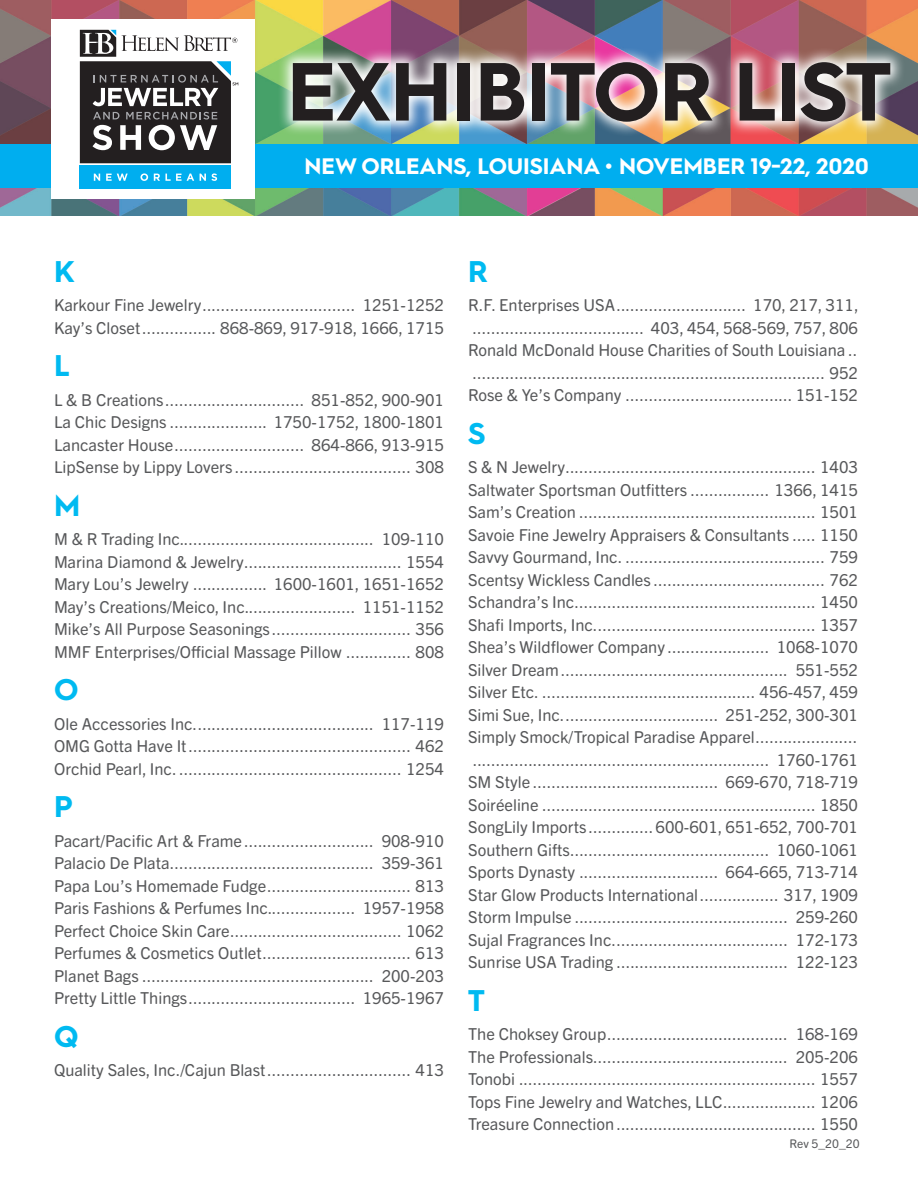
<style>
.page{position:relative;width:918px;height:1188px;background:#fff}
.page>*{position:absolute;margin:0;border:0;box-sizing:border-box;transform-origin:0 0}
.t1{font:700 82.5px "Hurme Geometric Sans 2";letter-spacing:-.01em;color:#231f20}
.t2{font:700 30px "Hurme Geometric Sans 2";color:#00baf1}
.t3{font:700 22.5px "Hurme Geometric Sans 2";color:#fff}
.t4{font:16.5px/22.5px "Trade Gothic Next SR Pro";color:#57585a;text-align:justify}
.t5{font:12px "Trade Gothic Next SR Pro";color:#57585a}
</style>
<div class="page">
<img style="left:0;top:0;width:918px;height:216px">
<img style="left:277px;top:47px;width:628px;height:90px">
<div style="left:0;top:145px;width:918px;height:43px;background:#00aeef"></div>
<div style="left:51px;top:19px;width:204px;height:180px;background:#fff"></div>
<div style="left:80px;top:165px;width:151px;height:24px;background:#00aeef"></div>
<svg style="left:94px;top:174px;width:6px;height:7px"></svg>
<svg style="left:106px;top:174px;width:22px;height:7px"></svg>
<svg style="left:140px;top:173px;width:8px;height:8px"></svg>
<svg style="left:154px;top:174px;width:40px;height:7px"></svg>
<svg style="left:200px;top:173px;width:17px;height:8px"></svg>
<svg style="left:80px;top:30px;width:158px;height:133px"></svg>
<h1 class="t1" style="left:287px;top:34px;width:606px">EXHIBITOR LIST</h1>
<h3 class="t3" style="left:305px;top:150px;width:565px">NEW ORLEANS, LOUISIANA • NOVEMBER 19-22, 2020</h3>
<h2 class="t2" style="left:54px;top:250px;width:22px">K</h2>
<p class="t4" style="left:54px;top:293px;width:392px">Karkour Fine Jewelry................................. 1251-1252<br>Kay’s Closet................ 868-869, 917-918, 1666, 1715</p>
<h2 class="t2" style="left:54px;top:345px;width:17px">L</h2>
<p class="t4" style="left:54px;top:387px;width:392px">L &amp; B Creations.............................. 851-852, 900-901<br>La Chic Designs ..................... 1750-1752, 1800-1801<br>Lancaster House............................ 864-866, 913-915<br>LipSense by Lippy Lovers ...................................... 308</p>
<h2 class="t2" style="left:54px;top:484px;width:28px">M</h2>
<p class="t4" style="left:54px;top:527px;width:392px">M &amp; R Trading Inc.......................................... 109-110<br>Marina Diamond &amp; Jewelry.................................. 1554<br>Mary Lou’s Jewelry ................ 1600-1601, 1651-1652<br>May’s Creations/Meico, Inc........................ 1151-1152<br>Mike’s All Purpose Seasonings .............................. 356<br>MMF Enterprises/Official Massage Pillow .............. 808</p>
<h2 class="t2" style="left:54px;top:669px;width:26px">O</h2>
<p class="t4" style="left:54px;top:711px;width:392px">Ole Accessories Inc....................................... 117-119<br>OMG Gotta Have It................................................ 462<br>Orchid Pearl, Inc. ................................................ 1254</p>
<h2 class="t2" style="left:54px;top:786px;width:20px">P</h2>
<p class="t4" style="left:54px;top:828px;width:392px">Pacart/Pacific Art &amp; Frame............................ 908-910<br>Palacio De Plata............................................ 359-361<br>Papa Lou’s Homemade Fudge............................... 813<br>Paris Fashions &amp; Perfumes Inc................... 1957-1958<br>Perfect Choice Skin Care..................................... 1062<br>Perfumes &amp; Cosmetics Outlet................................ 613<br>Planet Bags .................................................. 200-203<br>Pretty Little Things.................................... 1965-1967</p>
<h2 class="t2" style="left:54px;top:1015px;width:26px">Q</h2>
<p class="t4" style="left:54px;top:1058px;width:391px">Quality Sales, Inc./Cajun Blast............................... 413</p>
<h2 class="t2" style="left:468px;top:250px;width:21px">R</h2>
<p class="t4" style="left:468px;top:293px;width:392px">R.F. Enterprises USA............................ 170, 217, 311, ..................................... 403, 454, 568-569, 757, 806<br>Ronald McDonald House Charities of South Louisiana .. ............................................................................ 952<br>Rose &amp; Ye’s Company .................................... 151-152</p>
<h2 class="t2" style="left:468px;top:412px;width:19px">S</h2>
<p class="t4" style="left:468px;top:455px;width:392px">S &amp; N Jewelry...................................................... 1403<br>Saltwater Sportsman Outfitters ................. 1366, 1415<br>Sam’s Creation ................................................... 1501<br>Savoie Fine Jewelry Appraisers &amp; Consultants ..... 1150<br>Savvy Gourmand, Inc. ........................................... 759<br>Scentsy Wickless Candles ..................................... 762<br>Schandra’s Inc.................................................... 1450<br>Shafi Imports, Inc................................................ 1357<br>Shea’s Wildflower Company ...................... 1068-1070<br>Silver Dream................................................. 551-552<br>Silver Etc. .............................................. 456-457, 459<br>Simi Sue, Inc.................................. 251-252, 300-301<br>Simply Smock/Tropical Paradise Apparel...................... ................................................................ 1760-1761<br>SM Style ........................................ 669-670, 718-719<br>Soiréeline ........................................................... 1850<br>SongLily Imports ..............600-601, 651-652, 700-701<br>Southern Gifts........................................... 1060-1061<br>Sports Dynasty .............................. 664-665, 713-714<br>Star Glow Products International................. 317, 1909<br>Storm Impulse .............................................. 259-260<br>Sujal Fragrances Inc...................................... 172-173<br>Sunrise USA Trading ..................................... 122-123</p>
<h2 class="t2" style="left:468px;top:979px;width:18px">T</h2>
<p class="t4" style="left:468px;top:1022px;width:392px">The Choksey Group....................................... 168-169<br>The Professionals.......................................... 205-206<br>Tonobi ................................................................ 1557<br>Tops Fine Jewelry and Watches, LLC.................... 1206<br>Treasure Connection........................................... 1550</p>
<p class="t5" style="left:790px;top:1135px;width:72px">Rev 5_20_20</p>
</div>
